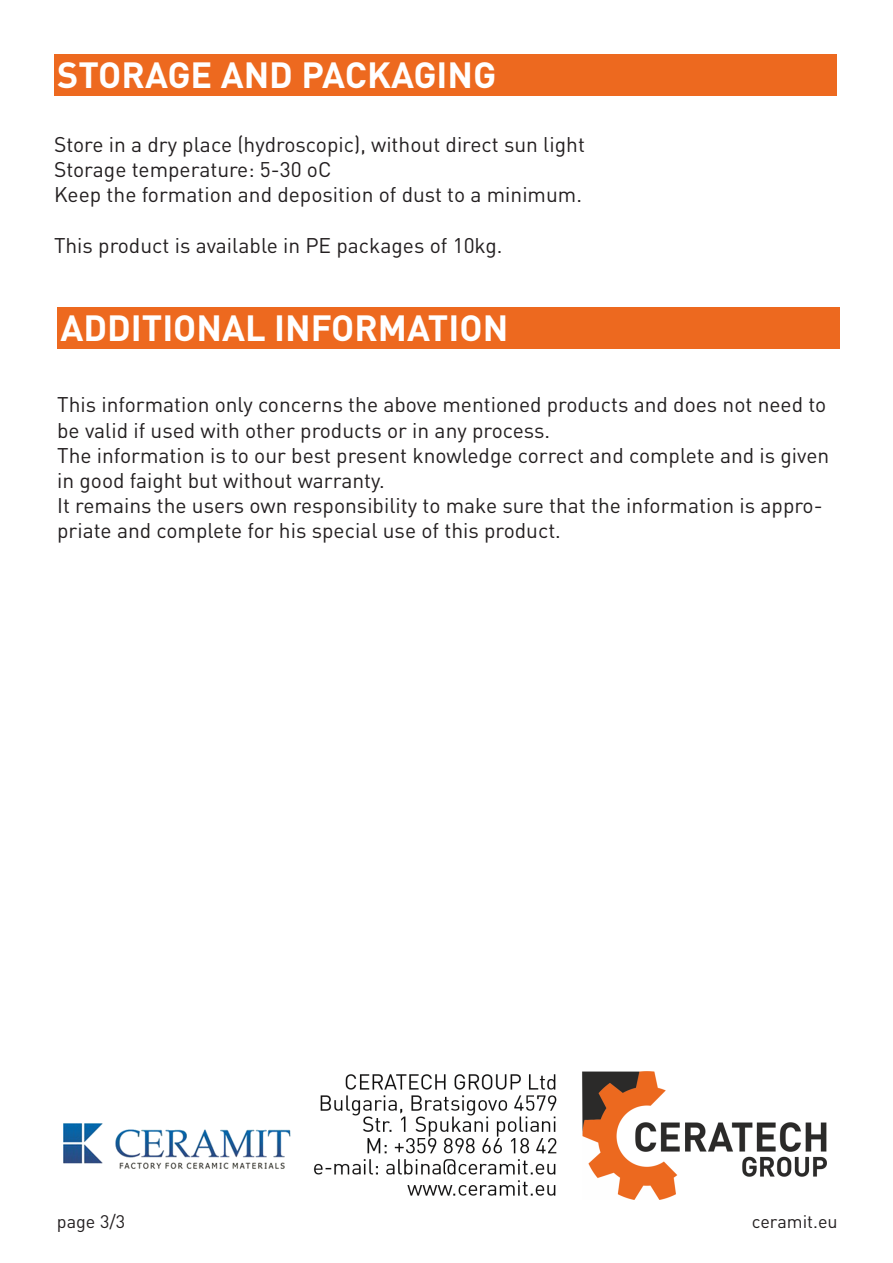
<style>
.page{position:relative;width:893px;height:1263px;background:#fff}
.page>*{position:absolute;margin:0;border:0;box-sizing:border-box;transform-origin:0 0}
.t1{font:700 36px "DIN Pro";color:#fff}
.t2{font:21px/25.2px "DIN Pro";color:#231f20}
.t3{font:18px "DIN Pro";color:#231f20}
</style>
<div class="page">
<div style="left:54px;top:54px;width:782px;height:41px;background:#ed691f"></div>
<img style="left:64px;top:1072px;width:763px;height:127px">
<div style="left:57px;top:307px;width:783px;height:42px;background:#ed691f"></div>
<p class="t1" style="left:57px;top:50px;width:440px">STORAGE AND PACKAGING</p>
<p class="t2" style="left:54px;top:131px;width:533px">Store in a dry place (hydroscopic), without direct sun light</p>
<p class="t2" style="left:54px;top:156px;width:279px">Storage temperature: 5-30 oC</p>
<p class="t2" style="left:54px;top:181px;width:530px">Keep the formation and deposition of dust to a minimum.</p>
<p class="t2" style="left:54px;top:232px;width:450px">This product is available in PE packages of 10kg.</p>
<p class="t1" style="left:60px;top:303px;width:449px">ADDITIONAL INFORMATION</p>
<p class="t2" style="left:57px;top:391px;width:771px">This information only concerns the above mentioned products and does not need to be valid if used with other products or in any process.</p>
<p class="t2" style="left:57px;top:442px;width:774px">The information is to our best present knowledge correct and complete and is given in good faight but without warranty.</p>
<p class="t2" style="left:57px;top:492px;width:767px">It remains the users own responsibility to make sure that the information is appro&shy;priate and complete for his special use of this product.</p>
<p class="t3" style="left:57px;top:1209px;width:70px">page 3/3</p>
<p class="t3" style="left:752px;top:1209px;width:87px">ceramit.eu</p>
</div>
